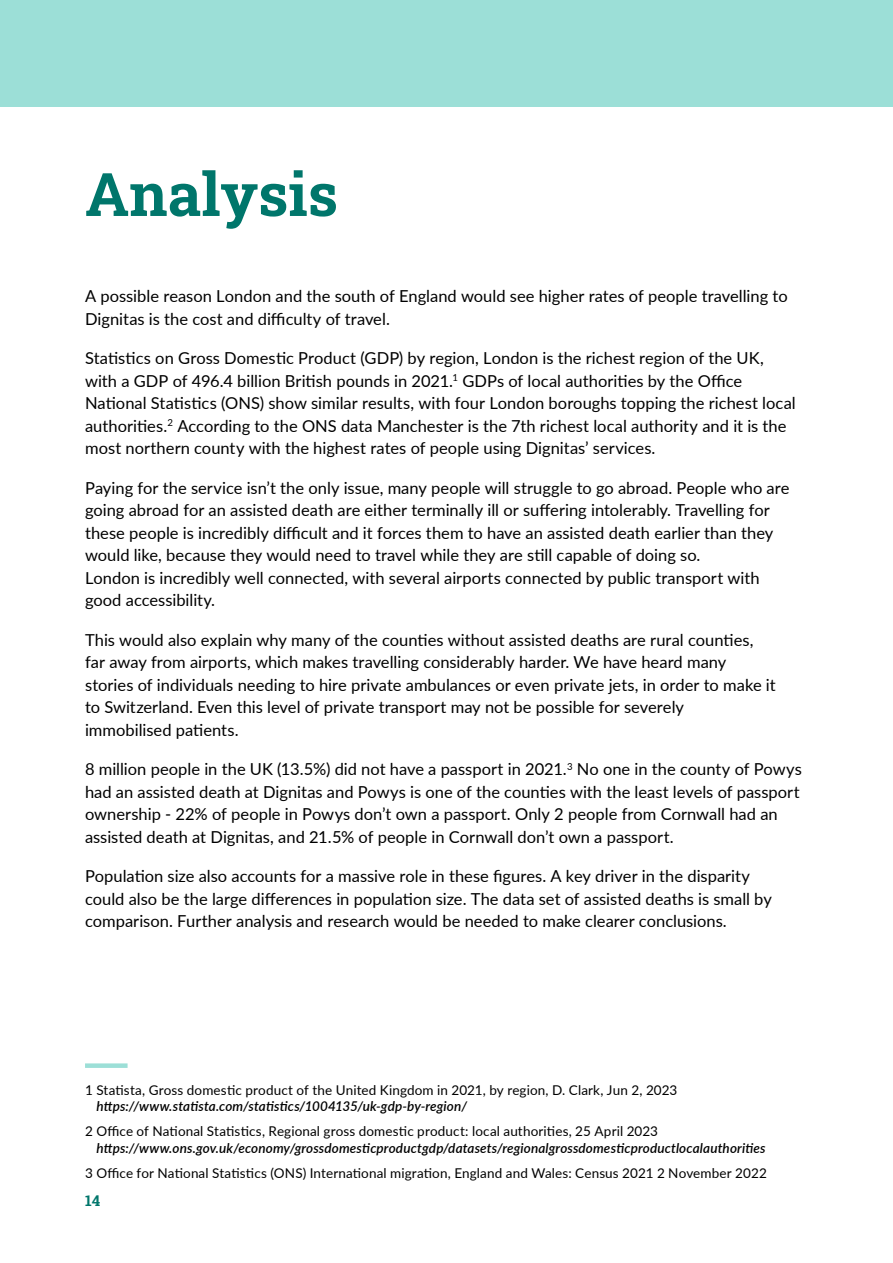
<style>
.page{position:relative;width:893px;height:1263px;background:#fff}
.page>*{position:absolute;margin:0;border:0;box-sizing:border-box;transform-origin:0 0}
.t1{font:60px "Roboto Slab";color:#00766b}
.body_copy{font:16.5px/22.5px "Lato";color:#000}
.t2{font:15px "Roboto Slab";color:#00766b}
.body_copy-2{font:13.5px/16.5px "Lato";letter-spacing:.01em;color:#000}
.body_copy-3{font:italic 600 13.5px/16.5px "Lato";letter-spacing:.01em;color:#000}
.s1{font-weight:600;font-style:italic}
.s2{font-weight:400;font-style:normal}
</style>
<div class="page">
<div style="left:0;top:0;width:893px;height:106px;background:#9cdfd7"></div>
<div style="left:85px;top:1063px;width:43px;height:5px;background:#9cdfd7"></div>
<p class="t1" style="left:85px;top:153px;width:254px">Analysis</p>
<p class="body_copy" style="left:85px;top:284px;width:704px">A possible reason London and the south of England would see higher rates of people travelling to<br>Dignitas is the cost and difficulty of travel.</p>
<p class="body_copy" style="left:85px;top:346px;width:712px">Statistics on Gross Domestic Product (GDP) by region, London is the richest region of the UK, with a GDP of 496.4 billion British pounds in 2021.<sup>1</sup> GDPs of local authorities by the Office National Statistics (ONS) show similar results, with four London boroughs topping the richest local authorities.<sup>2</sup> According to the ONS data Manchester is the 7th richest local authority and it is the most northern county with the highest rates of people using Dignitas’ services.</p>
<p class="body_copy" style="left:85px;top:476px;width:706px">Paying for the service isn’t the only issue, many people will struggle to go abroad. People who are going abroad for an assisted death are either terminally ill or suffering intolerably. Travelling for these people is incredibly difficult and it forces them to have an assisted death earlier than they would like, because they would need to travel while they are still capable of doing so.<br>London is incredibly well connected, with several airports connected by public transport with good accessibility.</p>
<p class="body_copy" style="left:85px;top:628px;width:692px">This would also explain why many of the counties without assisted deaths are rural counties, far away from airports, which makes travelling considerably harder. We have heard many stories of individuals needing to hire private ambulances or even private jets, in order to make it to Switzerland. Even this level of private transport may not be possible for severely<br>immobilised patients.</p>
<p class="body_copy" style="left:85px;top:757px;width:718px">8 million people in the UK (13.5%) did not have a passport in 2021.<sup>3</sup> No one in the county of Powys had an assisted death at Dignitas and Powys is one of the counties with the least levels of passport ownership - 22% of people in Powys don’t own a passport. Only 2 people from Cornwall had an assisted death at Dignitas, and 21.5% of people in Cornwall don’t own a passport.</p>
<p class="body_copy" style="left:85px;top:864px;width:688px">Population size also accounts for a massive role in these figures. A key driver in the disparity could also be the large differences in population size. The data set of assisted deaths is small by comparison. Further analysis and research would be needed to make clearer conclusions.</p>
<p class="body_copy-2" style="left:96px;top:1081px;width:583px;text-indent:-11px">1 Statista, Gross domestic product of the United Kingdom in 2021, by region, D. Clark, Jun 2, 2023 <span class="s1">https://www.statista.com/statistics/1004135/uk-gdp-by-region/</span></p>
<p class="body_copy-3" style="left:96px;top:1123px;width:671px;text-indent:-11px"><span class="s2">2 Office of National Statistics, Regional gross domestic product: local authorities, 25 April 2023 </span>https://www.ons.gov.uk/economy/grossdomesticproductgdp/datasets/regionalgrossdomesticproductlocalauthorities</p>
<p class="body_copy-2" style="left:85px;top:1164px;width:683px">3 Office for National Statistics (ONS) International migration, England and Wales: Census 2021 2 November 2022</p>
<p class="t2" style="left:85px;top:1191px;width:17px">14</p>
</div>
